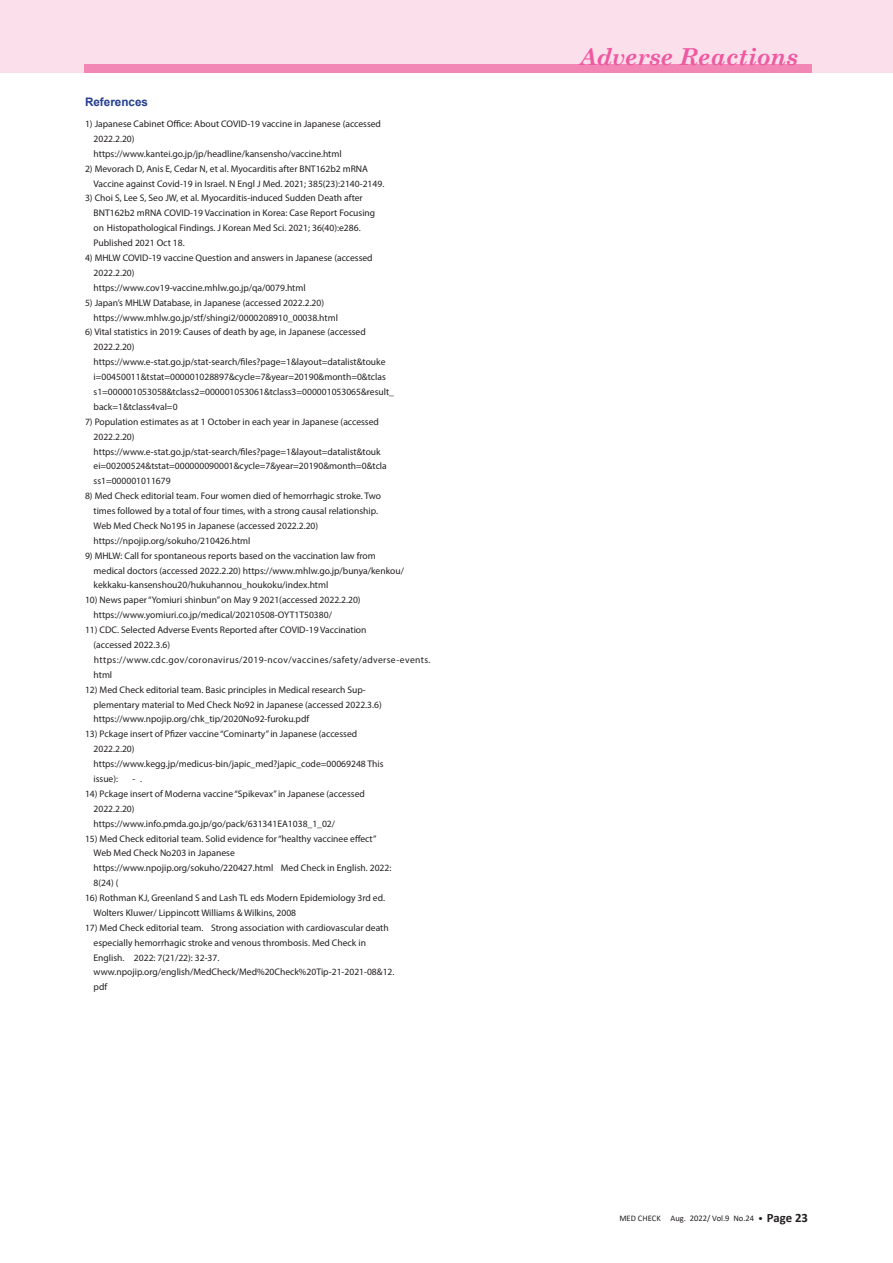
<style>
.page{position:relative;width:893px;height:1263px;background:#fff}
.page>*{position:absolute;margin:0;border:0;box-sizing:border-box;transform-origin:0 0}
.t1{font:italic 700 23.4px "Century Schoolbook";color:#ef59a1}
.t2{font:700 11.7px "Arial";color:#253f8e}
.t3{font:9.6px "Myriad Pro";color:#231f20}
.t4{font:9.6px/14.9px "Myriad Pro";letter-spacing:.04em;color:#231f20}
.t5{font:8.55px "Calibri";color:#231f20}
.s1{font-family:"HGP Soei Kakugothic UB";font-size:12.75px}
.s2{font-weight:700;font-size:12.75px}
</style>
<div class="page">
<hr style="left:0;top:0;width:4px;height:73px;background:#fbdfeb">
<div style="left:2px;top:0;width:891px;height:72px;background:#fbdfeb"></div>
<div style="left:84px;top:64px;width:727px;height:8px;background:#f287b6"></div>
<p class="t2" style="left:85px;top:93px;width:65px">References</p>
<p class="t3" style="left:85px;top:118px;width:297px">1) Japanese Cabinet Office: About COVID-19 vaccine in Japanese (accessed</p>
<p class="t3" style="left:94px;top:133px;width:43px">2022.2.20)</p>
<p class="t3" style="left:94px;top:148px;width:250px">https://www.kantei.go.jp/jp/headline/kansensho/vaccine.html</p>
<p class="t3" style="left:85px;top:163px;width:285px">2) Mevorach D, Anis E, Cedar N, et al. Myocarditis after BNT162b2 mRNA</p>
<p class="t3" style="left:94px;top:177px;width:292px">Vaccine against Covid-19 in Israel. N Engl J Med. 2021; 385(23):2140-2149.</p>
<p class="t3" style="left:85px;top:192px;width:279px">3) Choi S, Lee S, Seo JW, et al. Myocarditis-induced Sudden Death after</p>
<p class="t3" style="left:94px;top:207px;width:283px">BNT162b2 mRNA COVID-19 Vaccination in Korea: Case Report Focusing</p>
<p class="t3" style="left:94px;top:222px;width:269px">on Histopathological Findings. J Korean Med Sci. 2021; 36(40):e286.</p>
<p class="t3" style="left:94px;top:237px;width:93px">Published 2021 Oct 18.</p>
<p class="t3" style="left:85px;top:252px;width:289px">4) MHLW COVID-19 vaccine Question and answers in Japanese (accessed</p>
<p class="t3" style="left:94px;top:267px;width:43px">2022.2.20)</p>
<p class="t3" style="left:94px;top:282px;width:214px">https://www.cov19-vaccine.mhlw.go.jp/qa/0079.html</p>
<p class="t3" style="left:85px;top:297px;width:241px">5) Japan’s MHLW Database, in Japanese (accessed 2022.2.20)</p>
<p class="t3" style="left:94px;top:311px;width:246px">https://www.mhlw.go.jp/stf/shingi2/0000208910_00038.html</p>
<p class="t3" style="left:85px;top:326px;width:282px">6) Vital statistics in 2019: Causes of death by age, in Japanese (accessed</p>
<p class="t3" style="left:94px;top:341px;width:43px">2022.2.20)</p>
<p class="t3" style="left:94px;top:356px;width:293px">https://www.e-stat.go.jp/stat-search/files?page=1&amp;layout=datalist&amp;touke</p>
<p class="t3" style="left:94px;top:371px;width:294px">i=00450011&amp;tstat=000001028897&amp;cycle=7&amp;year=20190&amp;month=0&amp;tclas</p>
<p class="t3" style="left:94px;top:386px;width:302px">s1=000001053058&amp;tclass2=000001053061&amp;tclass3=000001053065&amp;result_</p>
<p class="t3" style="left:94px;top:401px;width:86px">back=1&amp;tclass4val=0</p>
<p class="t3" style="left:85px;top:416px;width:295px">7) Population estimates as at 1 October in each year in Japanese (accessed</p>
<p class="t3" style="left:94px;top:430px;width:43px">2022.2.20)</p>
<p class="t3" style="left:94px;top:445px;width:289px">https://www.e-stat.go.jp/stat-search/files?page=1&amp;layout=datalist&amp;touk</p>
<p class="t3" style="left:94px;top:460px;width:295px">ei=00200524&amp;tstat=000000090001&amp;cycle=7&amp;year=20190&amp;month=0&amp;tcla</p>
<p class="t3" style="left:94px;top:475px;width:79px">ss1=000001011679</p>
<p class="t3" style="left:85px;top:490px;width:297px">8) Med Check editorial team. Four women died of hemorrhagic stroke. Two</p>
<p class="t3" style="left:94px;top:505px;width:286px">times followed by a total of four times, with a strong causal relationship.</p>
<p class="t3" style="left:94px;top:520px;width:226px">Web Med Check No195 in Japanese (accessed 2022.2.20)</p>
<p class="t3" style="left:94px;top:535px;width:158px">https://npojip.org/sokuho/210426.html</p>
<p class="t3" style="left:85px;top:549px;width:292px">9) MHLW: Call for spontaneous reports based on the vaccination law from</p>
<p class="t3" style="left:94px;top:564px;width:312px">medical doctors (accessed 2022.2.20) https://www.mhlw.go.jp/bunya/kenkou/</p>
<p class="t3" style="left:94px;top:579px;width:236px">kekkaku-kansenshou20/hukuhannou_houkoku/index.html</p>
<p class="t3" style="left:85px;top:594px;width:277px">10) News paper “Yomiuri shinbun” on May 9 2021(accessed 2022.2.20)</p>
<p class="t3" style="left:94px;top:609px;width:240px">https://www.yomiuri.co.jp/medical/20210508-OYT1T50380/</p>
<p class="t3" style="left:85px;top:624px;width:283px">11) CDC. Selected Adverse Events Reported after COVID-19 Vaccination</p>
<p class="t3" style="left:94px;top:639px;width:78px">(accessed 2022.3.6)</p>
<p class="t4" style="left:94px;top:652px;width:338px">https://www.cdc.gov/coronavirus/2019-ncov/vaccines/safety/adverse-events. html</p>
<p class="t3" style="left:85px;top:683px;width:282px">12) Med Check editorial team. Basic principles in Medical research Sup-</p>
<p class="t3" style="left:94px;top:698px;width:290px">plementary material to Med Check No92 in Japanese (accessed 2022.3.6)</p>
<p class="t3" style="left:94px;top:713px;width:217px">https://www.npojip.org/chk_tip/2020No92-furoku.pdf</p>
<p class="t3" style="left:85px;top:728px;width:274px">13) Pckage insert of Pfizer vaccine “Cominarty” in Japanese (accessed</p>
<p class="t3" style="left:94px;top:743px;width:43px">2022.2.20)</p>
<p class="t3" style="left:94px;top:758px;width:291px">https://www.kegg.jp/medicus-bin/japic_med?japic_code=00069248 This</p>
<p class="t3" style="left:94px;top:773px;width:50px">issue): ●-●.</p>
<p class="t3" style="left:85px;top:788px;width:281px">14) Pckage insert of Moderna vaccine “Spikevax” in Japanese (accessed</p>
<p class="t3" style="left:94px;top:802px;width:43px">2022.2.20)</p>
<p class="t3" style="left:94px;top:817px;width:243px">https://www.info.pmda.go.jp/go/pack/631341EA1038_1_02/</p>
<p class="t3" style="left:85px;top:832px;width:293px">15) Med Check editorial team. Solid evidence for “healthy vaccinee effect”</p>
<p class="t3" style="left:94px;top:847px;width:143px">Web Med Check No203 in Japanese</p>
<p class="t3" style="left:94px;top:862px;width:299px">https://www.npojip.org/sokuho/220427.html Med Check in English. 2022:</p>
<p class="t3" style="left:94px;top:877px;width:26px">8(24) (</p>
<p class="t3" style="left:85px;top:892px;width:301px">16) Rothman KJ, Greenland S and Lash TL eds Modern Epidemiology 3rd ed.</p>
<p class="t3" style="left:94px;top:907px;width:204px">Wolters Kluwer/ Lippincott Williams &amp; Wilkins, 2008</p>
<p class="t3" style="left:85px;top:922px;width:305px">17) Med Check editorial team. Strong association with cardiovascular death</p>
<p class="t3" style="left:94px;top:936px;width:274px">especially hemorrhagic stroke and venous thrombosis. Med Check in</p>
<p class="t3" style="left:94px;top:951px;width:127px">English. 2022: 7(21/22): 32-37.</p>
<p class="t3" style="left:94px;top:966px;width:302px">www.npojip.org/english/MedCheck/Med%20Check%20Tip-21-2021-08&amp;12.</p>
<p class="t3" style="left:94px;top:981px;width:15px">pdf</p>
<p class="t1" style="left:579px;top:38px;width:220px">Adverse Reactions</p>
<p class="t5" style="left:619px;top:1212px;width:190px">MED CHECK Aug. 2022/ Vol.9 No.24 <span class="s1">・</span> <span class="s2">Page 23</span></p>
</div>
